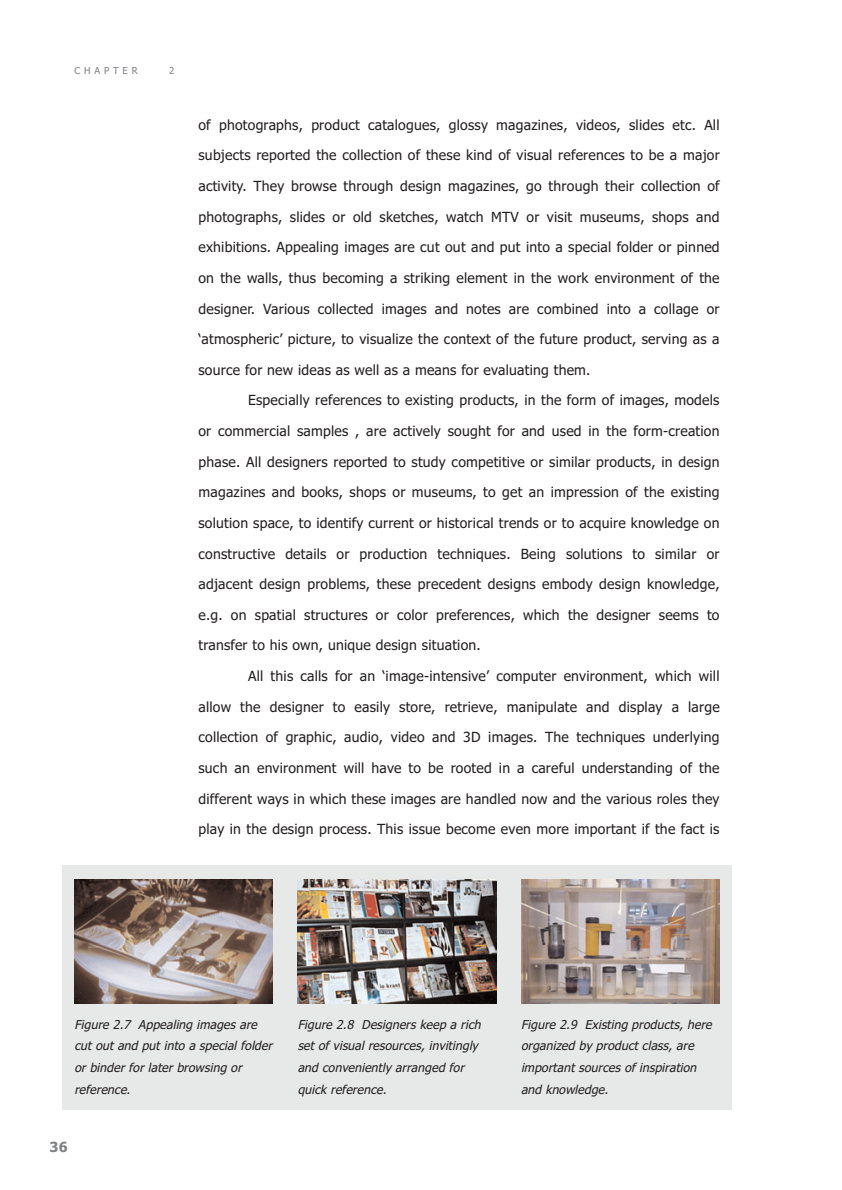
<style>
.page{position:relative;width:842px;height:1190px;background:#fff}
.page>*{position:absolute;margin:0;border:0;box-sizing:border-box;transform-origin:0 0}
.t1{font:14px/30.6px "Tahoma";letter-spacing:.015em;color:#231f20;text-align:justify}
.t2{font:700 14px "Tahoma";color:#808285}
.t3{font:italic 12.25px/21.9px "Tahoma";letter-spacing:.01em;color:#231f20}
.t4{font:9.62px "Tahoma";letter-spacing:.4em;color:#808285}
</style>
<div class="page">
<div style="left:62px;top:865px;width:670px;height:245px;background:#e7e8e8"></div>
<img style="left:521px;top:880px;width:198px;height:124px">
<img style="left:298px;top:880px;width:198px;height:124px">
<img style="left:74px;top:880px;width:199px;height:124px">
<p class="t4" style="left:74px;top:66px;width:65px">CHAPTER</p>
<p class="t4" style="left:169px;top:66px;width:7px">2</p>
<p class="t1" style="left:198px;top:111px;width:523px">of photographs, product catalogues, glossy magazines, videos, slides etc. All subjects reported the collection of these kind of visual references to be a major activity. They browse through design magazines, go through their collection of photographs, slides or old sketches, watch MTV or visit museums, shops and exhibitions. Appealing images are cut out and put into a special folder or pinned on the walls, thus becoming a striking element in the work environment of the designer. Various collected images and notes are combined into a collage or ‘atmospheric’ picture, to visualize the context of the future product, serving as a source for new ideas as well as a means for evaluating them.</p>
<p class="t1" style="left:198px;top:386px;width:523px;text-indent:50px">Especially references to existing products, in the form of images, models or commercial samples , are actively sought for and used in the form-creation phase. All designers reported to study competitive or similar products, in design magazines and books, shops or museums, to get an impression of the existing solution space, to identify current or historical trends or to acquire knowledge on constructive details or production techniques. Being solutions to similar or adjacent design problems, these precedent designs embody design knowledge, e.g. on spatial structures or color preferences, which the designer seems to transfer to his own, unique design situation.</p>
<p class="t1" style="left:198px;top:662px;width:523px;text-indent:50px">All this calls for an ‘image-intensive’ computer environment, which will allow the designer to easily store, retrieve, manipulate and display a large collection of graphic, audio, video and 3D images. The techniques underlying such an environment will have to be rooted in a careful understanding of the different ways in which these images are handled now and the various roles they play in the design process. This issue become even more important if the fact is</p>
<p class="t3" style="left:74px;top:1014px;width:202px">Figure 2.7 Appealing images are cut out and put into a special folder or binder for later browsing or reference.</p>
<p class="t3" style="left:298px;top:1014px;width:187px">Figure 2.8 Designers keep a rich set of visual resources, invitingly and conveniently arranged for quick reference.</p>
<p class="t3" style="left:521px;top:1014px;width:195px">Figure 2.9 Existing products, here organized by product class, are important sources of inspiration and knowledge.</p>
<p class="t2" style="left:50px;top:1141px;width:20px">36</p>
</div>
